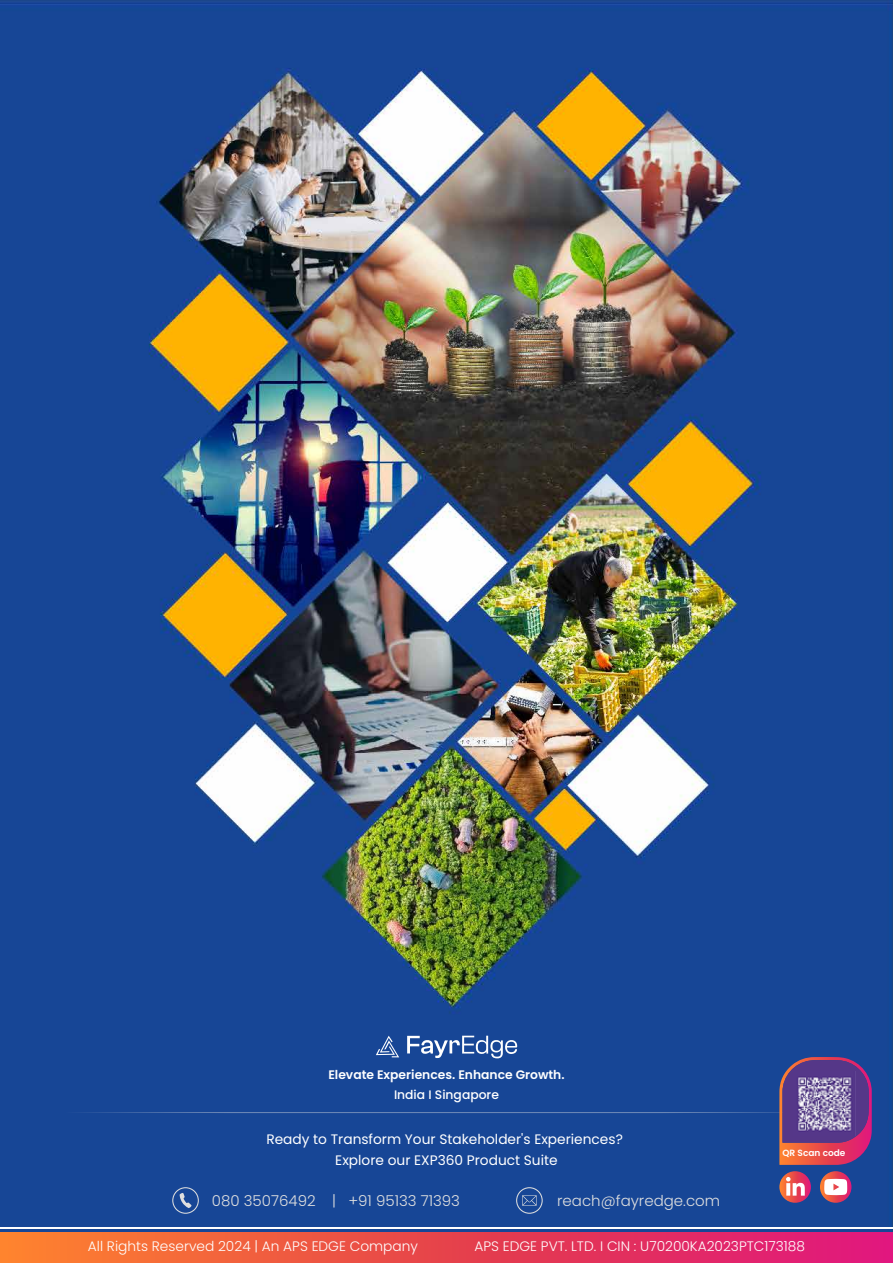
<style>
.page{position:relative;width:893px;height:1263px;background:#fff}
.page>*{position:absolute;margin:0;border:0;box-sizing:border-box;transform-origin:0 0}
.t1{font:300 15px "Poppins";color:#dfdfdf}
.t2{font:300 13.8px "Poppins";color:#fff}
.t3{font:13.8px/21.3px "Poppins";color:#fff;text-align:center}
.t4{font:600 12.3px "Poppins";color:#fff}
.t5{font:500 12.3px "Poppins";color:#fff}
.t6{font:600 9px "Poppins";color:#fff}
</style>
<div class="page">
<img style="left:0;top:0;width:893px;height:1232px">
<div style="left:0;top:1232px;width:893px;height:31px;background:linear-gradient(to right,#fa7f28,#db1078)"></div>
<hr style="left:0;top:1227px;width:893px;height:2px;background:#fff">
<svg style="left:180px;top:1193px;width:12px;height:15px"></svg>
<svg style="left:522px;top:1195px;width:15px;height:11px"></svg>
<div style="left:172px;top:1187px;width:27px;height:27px;border:1px solid #dfdfdf;border-radius:50%"></div>
<div style="left:516px;top:1187px;width:27px;height:27px;border:1px solid #dfdfdf;border-radius:50%"></div>
<svg style="left:63px;top:1036px;width:809px;height:129px;background:#204794"></svg>
<img style="left:793px;top:1072px;width:62px;height:64px">
<svg style="left:779px;top:1171px;width:32px;height:32px"></svg>
<svg style="left:786px;top:1177px;width:19px;height:18px"></svg>
<svg style="left:820px;top:1171px;width:31px;height:32px"></svg>
<svg style="left:824px;top:1179px;width:23px;height:16px"></svg>
<p class="t4" style="left:328px;top:1068px;width:238px">Elevate Experiences. Enhance Growth.</p>
<p class="t5" style="left:394px;top:1087px;width:106px">India I Singapore</p>
<p class="t3" style="left:266px;top:1128px;width:358px">Ready to Transform Your Stakeholder's Experiences?<br>Explore our EXP360 Product Suite</p>
<p class="t1" style="left:212px;top:1192px;width:250px">080 35076492 | +91 95133 71393</p>
<p class="t1" style="left:557px;top:1192px;width:165px">reach@fayredge.com</p>
<p class="t6" style="left:782px;top:1148px;width:65px">QR Scan code</p>
<p class="t2" style="left:88px;top:1238px;width:332px">All Rights Reserved 2024 | An APS EDGE Company</p>
<p class="t2" style="left:474px;top:1238px;width:332px">APS EDGE PVT. LTD. I CIN : U70200KA2023PTC173188</p>
</div>
